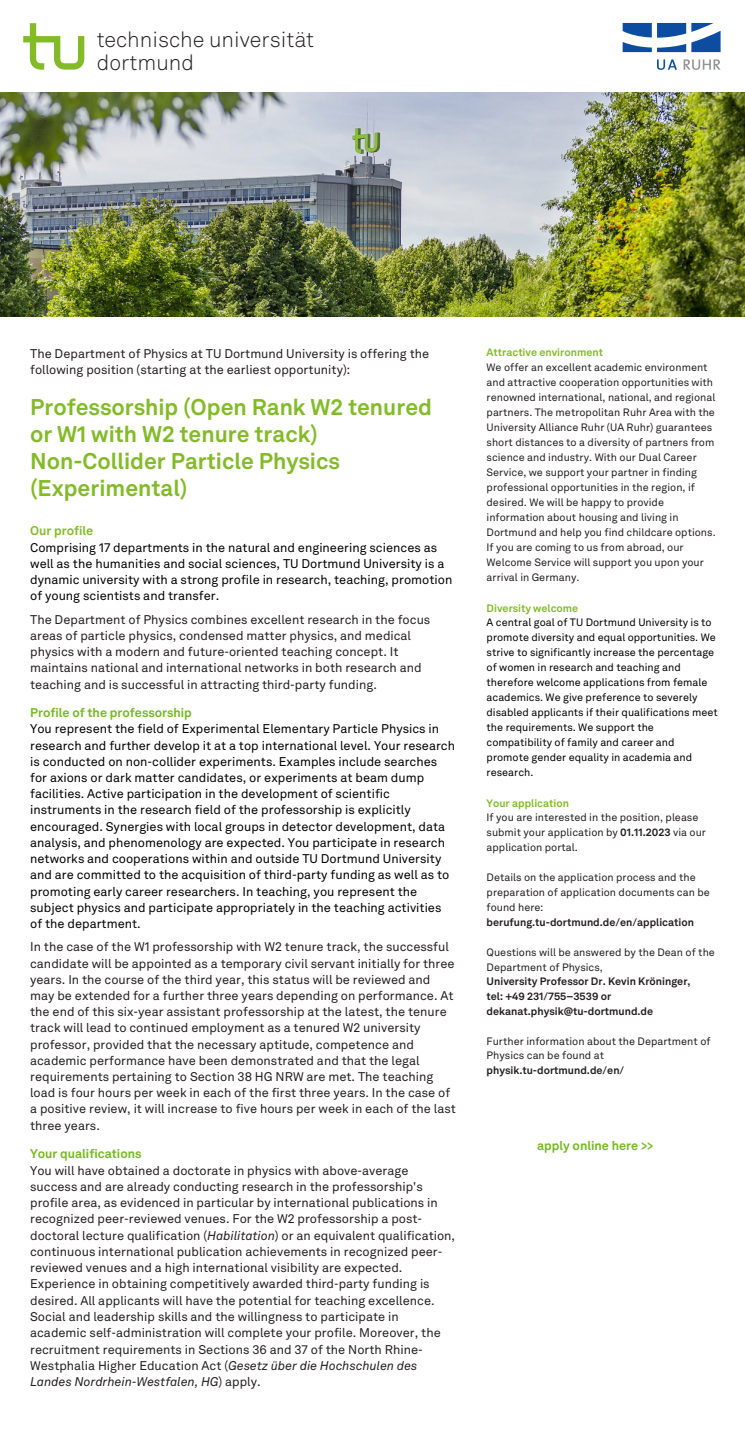
<style>
.page{position:relative;width:745px;height:1435px;background:#fff}
.page>*{position:absolute;margin:0;border:0;box-sizing:border-box;transform-origin:0 0}
.t1{font:700 22.5px/27px "Akkurat LL";color:#82bb27}
.t2{font:300 21.5px/22.5px "Akkurat";color:#231f20}
.t3{font:12.5px/16.2px "Akkurat LL";color:#231f20}
.t4{font:12.5px/16.2px "Akkurat LL";color:#000}
.t5{font:700 12.5px "Akkurat LL";color:#73b91e}
.t6{font:700 12.5px "Akkurat LL";color:#82bb27}
.t7{font:10.62px/15px "Akkurat LL";color:#231f20}
.t8{font:10.62px/15px "Akkurat LL";color:#000}
.t9{font:700 10.62px/14.9px "Akkurat LL";color:#231f20}
.t10{font:700 10.62px "Akkurat LL";color:#82bb27}
.s1{font-style:italic}
.s2{font-weight:700}
</style>
<div class="page">
<svg style="left:23px;top:23px;width:61px;height:47px"></svg>
<img style="left:0;top:92px;width:744px;height:225px">
<svg style="left:622px;top:23px;width:98px;height:29px"></svg>
<svg style="left:657px;top:59px;width:19px;height:11px"></svg>
<svg style="left:683px;top:59px;width:37px;height:11px"></svg>
<h2 class="t2" style="left:97px;top:29px;width:219px">technische universität dortmund</h2>
<p class="t3" style="left:30px;top:345px;width:400px">The Department of Physics at TU Dortmund University is offering the following position (starting at the earliest opportunity):</p>
<h1 class="t1" style="left:30px;top:392px;width:403px">Professorship (Open Rank W2 tenured or W1 with W2 tenure track)<br>Non-Collider Particle Physics (Experimental)</h1>
<p class="t6" style="left:30px;top:521px;width:65px">Our profile</p>
<p class="t4" style="left:30px;top:538px;width:423px">Comprising 17 departments in the natural and engineering sciences as well as the humanities and social sciences, TU Dortmund University is a dynamic university with a strong profile in research, teaching, promotion of young scientists and transfer.</p>
<p class="t3" style="left:30px;top:611px;width:401px">The Department of Physics combines excellent research in the focus areas of particle physics, condensed matter physics, and medical physics with a modern and future-oriented teaching concept. It maintains national and international networks in both research and teaching and is successful in attracting third-party funding.</p>
<p class="t5" style="left:30px;top:703px;width:163px">Profile of the professorship</p>
<p class="t4" style="left:30px;top:720px;width:426px">You represent the field of Experimental Elementary Particle Physics in research and further develop it at a top international level. Your research is conducted on non-collider experiments. Examples include searches for axions or dark matter candidates, or experiments at beam dump facilities. Active participation in the development of scientific instruments in the research field of the professorship is explicitly encouraged. Synergies with local groups in detector development, data analysis, and phenomenology are expected. You participate in research networks and cooperations within and outside TU Dortmund University and are committed to the acquisition of third-party funding as well as to promoting early career researchers. In teaching, you represent the subject physics and participate appropriately in the teaching activities of the department.</p>
<p class="t3" style="left:30px;top:938px;width:427px">In the case of the W1 professorship with W2 tenure track, the successful candidate will be appointed as a temporary civil servant initially for three years. In the course of the third year, this status will be reviewed and may be extended for a further three years depending on performance. At the end of this six-year assistant professorship at the latest, the tenure track will lead to continued employment as a tenured W2 university professor, provided that the necessary aptitude, competence and academic performance have been demonstrated and that the legal requirements pertaining to Section 38 HG NRW are met. The teaching load is four hours per week in each of the first three years. In the case of a positive review, it will increase to five hours per week in each of the last three years.</p>
<p class="t5" style="left:30px;top:1144px;width:113px">Your qualifications</p>
<p class="t3" style="left:30px;top:1161px;width:426px">You will have obtained a doctorate in physics with above-average success and are already conducting research in the professorship's profile area, as evidenced in particular by international publications in recognized peer-reviewed venues. For the W2 professorship a post&shy;doctoral lecture qualification (<span class="s1">Habilitation</span>) or an equivalent qualification, continuous international publication achievements in recognized peer&shy;reviewed venues and a high international visibility are expected.<br>Experience in obtaining competitively awarded third-party funding is desired. All applicants will have the potential for teaching excellence.<br>Social and leadership skills and the willingness to participate in academic self-administration will complete your profile. Moreover, the recruitment requirements in Sections 36 and 37 of the North Rhine-Westphalia Higher Education Act (<span class="s1">Gesetz über die Hochschulen des Landes Nordrhein-Westfalen, HG</span>) apply.</p>
<p class="t10" style="left:486px;top:344px;width:118px">Attractive environment</p>
<p class="t7" style="left:486px;top:359px;width:230px">We offer an excellent academic environment and attractive cooperation opportunities with renowned international, national, and regional partners. The metropolitan Ruhr Area with the University Alliance Ruhr (UA Ruhr) guarantees short distances to a diversity of partners from science and industry. With our Dual Career Service, we support your partner in finding professional opportunities in the region, if desired. We will be happy to provide information about housing and living in Dortmund and help you find childcare options.<br>If you are coming to us from abroad, our Welcome Service will support you upon your arrival in Germany.</p>
<p class="t10" style="left:486px;top:599px;width:93px">Diversity welcome</p>
<p class="t8" style="left:486px;top:615px;width:232px">A central goal of TU Dortmund University is to promote diversity and equal opportunities. We strive to significantly increase the percentage of women in research and teaching and therefore welcome applications from female academics. We give preference to severely disabled applicants if their qualifications meet the requirements. We support the compatibility of family and career and promote gender equality in academia and research.</p>
<p class="t10" style="left:486px;top:794px;width:84px">Your application</p>
<p class="t7" style="left:486px;top:810px;width:221px">If you are interested in the position, please submit your application by <span class="s2">01.11.2023</span> via our application portal.</p>
<p class="t7" style="left:486px;top:869px;width:224px">Details on the application process and the preparation of application documents can be found here:</p>
<p class="t9" style="left:486px;top:914px;width:209px">berufung.tu-dortmund.de/en/application</p>
<p class="t7" style="left:486px;top:944px;width:230px">Questions will be answered by the Dean of the<br>Department of Physics,</p>
<p class="t9" style="left:486px;top:973px;width:205px">University Professor Dr. Kevin Kröninger, tel: +49 231/755–3539 or dekanat.physik@tu-dortmund.de</p>
<p class="t7" style="left:486px;top:1033px;width:225px;line-height:14.6px">Further information about the Department of<br>Physics can be found at</p>
<p class="t9" style="left:486px;top:1062px;width:139px">physik.tu-dortmund.de/en/</p>
<p class="t5" style="left:536px;top:1136px;width:117px">apply online here &gt;&gt;</p>
</div>
